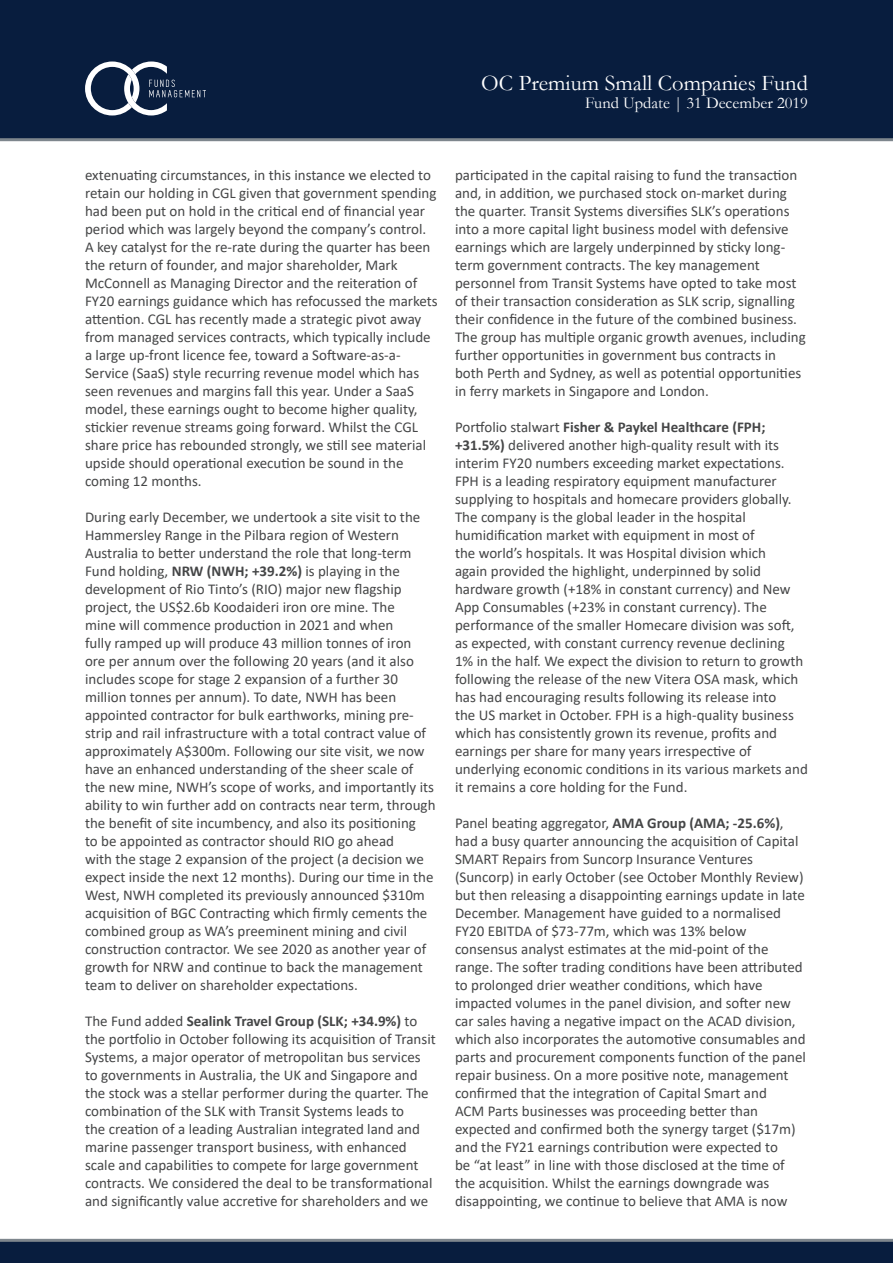
<style>
.page{position:relative;width:893px;height:1263px;background:#fff}
.page>*{position:absolute;margin:0;border:0;box-sizing:border-box;transform-origin:0 0}
.t1{font:22.5px "Garamond";color:#fff}
.t2{font:16.5px "Garamond";color:#fff}
.t3{font:15px/18px "Calibri";color:#454647}
.s1{font-weight:700}
</style>
<div class="page">
<div style="left:0;top:1240px;width:893px;height:23px;background:#081d3e"></div>
<hr style="left:0;top:1239px;width:893px;height:3px;background:#7e868d">
<div style="left:0;top:0;width:893px;height:138px;background:#081d3e"></div>
<hr style="left:0;top:138px;width:893px;height:3px;background:#7e868d">
<svg style="left:85px;top:61px;width:121px;height:54px"></svg>
<h1 class="t1" style="left:481px;top:68px;width:328px">OC Premium Small Companies Fund</h1>
<p class="t2" style="left:585px;top:92px;width:224px">Fund Update | 31 December 2019</p>
<p class="t3" style="left:85px;top:166px;width:354px">extenuating circumstances, in this instance we elected to retain our holding in CGL given that government spending had been put on hold in the critical end of financial year period which was largely beyond the company’s control.<br>A key catalyst for the re-rate during the quarter has been the return of founder, and major shareholder, Mark McConnell as Managing Director and the reiteration of FY20 earnings guidance which has refocussed the markets attention. CGL has recently made a strategic pivot away from managed services contracts, which typically include a large up-front licence fee, toward a Software-as-a-Service (SaaS) style recurring revenue model which has seen revenues and margins fall this year. Under a SaaS model, these earnings ought to become higher quality, stickier revenue streams going forward. Whilst the CGL share price has rebounded strongly, we still see material upside should operational execution be sound in the coming 12 months.</p>
<p class="t3" style="left:85px;top:508px;width:352px">During early December, we undertook a site visit to the Hammersley Range in the Pilbara region of Western Australia to better understand the role that long-term Fund holding, <span class="s1">NRW (NWH; +39.2%)</span> is playing in the development of Rio Tinto’s (RIO) major new flagship project, the US$2.6b Koodaideri iron ore mine. The<br>mine will commence production in 2021 and when<br>fully ramped up will produce 43 million tonnes of iron ore per annum over the following 20 years (and it also includes scope for stage 2 expansion of a further 30 million tonnes per annum). To date, NWH has been appointed contractor for bulk earthworks, mining pre&shy;strip and rail infrastructure with a total contract value of approximately A$300m. Following our site visit, we now have an enhanced understanding of the sheer scale of the new mine, NWH’s scope of works, and importantly its ability to win further add on contracts near term, through the benefit of site incumbency, and also its positioning<br>to be appointed as contractor should RIO go ahead<br>with the stage 2 expansion of the project (a decision we expect inside the next 12 months). During our time in the West, NWH completed its previously announced $310m acquisition of BGC Contracting which firmly cements the combined group as WA’s preeminent mining and civil construction contractor. We see 2020 as another year of growth for NRW and continue to back the management team to deliver on shareholder expectations.</p>
<p class="t3" style="left:85px;top:1012px;width:352px">The Fund added <span class="s1">Sealink Travel Group (SLK; +34.9%)</span> to the portfolio in October following its acquisition of Transit Systems, a major operator of metropolitan bus services to governments in Australia, the UK and Singapore and the stock was a stellar performer during the quarter. The combination of the SLK with Transit Systems leads to<br>the creation of a leading Australian integrated land and marine passenger transport business, with enhanced scale and capabilities to compete for large government contracts. We considered the deal to be transformational and significantly value accretive for shareholders and we</p>
<p class="t3" style="left:455px;top:166px;width:352px">participated in the capital raising to fund the transaction and, in addition, we purchased stock on-market during the quarter. Transit Systems diversifies SLK’s operations into a more capital light business model with defensive earnings which are largely underpinned by sticky long&shy;term government contracts. The key management personnel from Transit Systems have opted to take most of their transaction consideration as SLK scrip, signalling their confidence in the future of the combined business.<br>The group has multiple organic growth avenues, including further opportunities in government bus contracts in both Perth and Sydney, as well as potential opportunities in ferry markets in Singapore and London.</p>
<p class="t3" style="left:455px;top:418px;width:354px">Portfolio stalwart <span class="s1">Fisher &amp; Paykel Healthcare (FPH; +31.5%)</span> delivered another high-quality result with its interim FY20 numbers exceeding market expectations.<br>FPH is a leading respiratory equipment manufacturer supplying to hospitals and homecare providers globally.<br>The company is the global leader in the hospital humidification market with equipment in most of<br>the world’s hospitals. It was Hospital division which<br>again provided the highlight, underpinned by solid hardware growth (+18% in constant currency) and New App Consumables (+23% in constant currency). The performance of the smaller Homecare division was soft, as expected, with constant currency revenue declining<br>1% in the half. We expect the division to return to growth following the release of the new Vitera OSA mask, which has had encouraging results following its release into<br>the US market in October. FPH is a high-quality business which has consistently grown its revenue, profits and earnings per share for many years irrespective of underlying economic conditions in its various markets and it remains a core holding for the Fund.</p>
<p class="t3" style="left:455px;top:814px;width:352px">Panel beating aggregator, <span class="s1">AMA Group (AMA; -25.6%)</span>, had a busy quarter announcing the acquisition of Capital SMART Repairs from Suncorp Insurance Ventures (Suncorp) in early October (see October Monthly Review) but then releasing a disappointing earnings update in late December. Management have guided to a normalised FY20 EBITDA of $73-77m, which was 13% below consensus analyst estimates at the mid-point of the range. The softer trading conditions have been attributed to prolonged drier weather conditions, which have impacted volumes in the panel division, and softer new car sales having a negative impact on the ACAD division, which also incorporates the automotive consumables and parts and procurement components function of the panel repair business. On a more positive note, management confirmed that the integration of Capital Smart and<br>ACM Parts businesses was proceeding better than expected and confirmed both the synergy target ($17m) and the FY21 earnings contribution were expected to<br>be “at least” in line with those disclosed at the time of the acquisition. Whilst the earnings downgrade was disappointing, we continue to believe that AMA is now</p>
</div>
